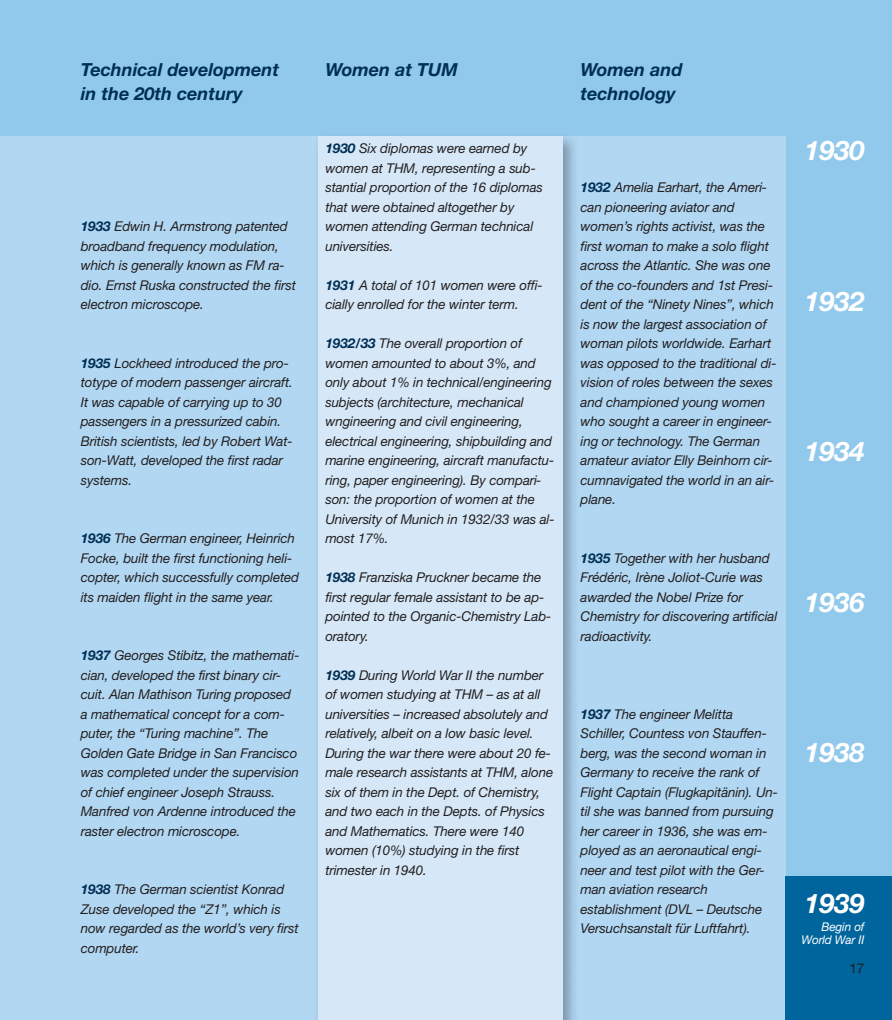
<style>
.page{position:relative;width:892px;height:1020px;background:#91c9ed}
.page>*{position:absolute;margin:0;border:0;box-sizing:border-box;transform-origin:0 0}
.t1{font:italic 700 27px "TUM Neue Helvetica";color:#fff}
.t2{font:italic 700 18px/24px "TUM Neue Helvetica";color:#002f55}
.t3{font:italic 13.5px/19.5px "TUM Neue Helvetica";letter-spacing:-.01em;color:#231f20}
.t4{font:13.5px "TUM Neue Helvetica";color:#231f20}
.t5{font:italic 12px/13.5px "TUM Neue Helvetica";letter-spacing:-.01em;color:#fff;text-align:right}
.s1{font-weight:700;color:#002f55}
</style>
<div class="page">
<div style="left:0;top:136px;width:785px;height:884px;background:#b2d7f2"></div>
<img style="left:562px;top:136px;width:13px;height:884px">
<div style="left:318px;top:136px;width:244px;height:884px;background:#d6e8f8"></div>
<div style="left:785px;top:876px;width:107px;height:144px;background:#00649d"></div>
<h2 class="t2" style="left:81px;top:59px;width:200px">Technical development in the 20th century</h2>
<h2 class="t2" style="left:580px;top:59px;width:103px">Women and technology</h2>
<p class="t3" style="left:325px;top:140px;width:219px"><span class="s1">1930</span> Six diplomas were earned by women at THM, representing a sub&shy;stantial proportion of the 16 diplomas that were obtained altogether by women attending German technical universities.</p>
<p class="t3" style="left:325px;top:276px;width:219px"><span class="s1">1931</span> A total of 101 women were offi&shy;cially enrolled for the winter term.</p>
<p class="t3" style="left:325px;top:335px;width:231px"><span class="s1">1932/33</span> The overall proportion of women amounted to about 3%, and only about 1% in technical/engineering subjects (architecture, mechanical wngineering and civil engineering, electrical engineering, shipbuilding and marine engineering, aircraft manufactu&shy;ring, paper engineering). By compari&shy;son: the proportion of women at the University of Munich in 1932/33 was al&shy;most 17%.</p>
<p class="t3" style="left:325px;top:569px;width:227px"><span class="s1">1938</span> Franziska Pruckner became the first regular female assistant to be ap&shy;pointed to the Organic-Chemistry Lab&shy;oratory.</p>
<p class="t3" style="left:325px;top:666px;width:229px"><span class="s1">1939</span> During World War II the number of women studying at THM – as at all universities – increased absolutely and relatively, albeit on a low basic level.<br>During the war there were about 20 fe&shy;male research assistants at THM, alone six of them in the Dept. of Chemistry, and two each in the Depts. of Physics and Mathematics. There were 140 women (10%) studying in the first trimester in 1940.</p>
<h2 class="t2" style="left:325px;top:59px;width:134px">Women at TUM</h2>
<p class="t3" style="left:580px;top:179px;width:197px"><span class="s1">1932</span> Amelia Earhart, the Ameri&shy;can pioneering aviator and women’s rights activist, was the first woman to make a solo flight across the Atlantic. She was one of the co-founders and 1st Presi&shy;dent of the “Ninety Nines”, which is now the largest association of woman pilots worldwide. Earhart was opposed to the traditional di&shy;vision of roles between the sexes and championed young women who sought a career in engineer&shy;ing or technology. The German amateur aviator Elly Beinhorn cir&shy;cumnavigated the world in an air&shy;plane.</p>
<p class="t3" style="left:81px;top:218px;width:217px"><span class="s1">1933</span> Edwin H. Armstrong patented broadband frequency modulation, which is generally known as FM ra&shy;dio. Ernst Ruska constructed the first electron microscope.</p>
<p class="t3" style="left:81px;top:354px;width:213px"><span class="s1">1935</span> Lockheed introduced the pro&shy;totype of modern passenger aircraft.<br>It was capable of carrying up to 30 passengers in a pressurized cabin.<br>British scientists, led by Robert Wat&shy;son-Watt, developed the first radar systems.</p>
<p class="t3" style="left:81px;top:530px;width:220px"><span class="s1">1936</span> The German engineer, Heinrich Focke, built the first functioning heli&shy;copter, which successfully completed its maiden flight in the same year.</p>
<p class="t3" style="left:580px;top:549px;width:198px"><span class="s1">1935</span> Together with her husband<br>Frédéric, Irène Joliot-Curie was awarded the Nobel Prize for<br>Chemistry for discovering artificial radioactivity.</p>
<p class="t3" style="left:81px;top:647px;width:220px"><span class="s1">1937</span> Georges Stibitz, the mathemati&shy;cian, developed the first binary cir&shy;cuit. Alan Mathison Turing proposed a mathematical concept for a com&shy;puter, the “Turing machine”. The Golden Gate Bridge in San Francisco was completed under the supervision of chief engineer Joseph Strauss.<br>Manfred von Ardenne introduced the raster electron microscope.</p>
<p class="t3" style="left:580px;top:705px;width:199px"><span class="s1">1937</span> The engineer Melitta<br>Schiller, Countess von Stauffen&shy;berg, was the second woman in<br>Germany to receive the rank of<br>Flight Captain (Flugkapitänin). Un&shy;til she was banned from pursuing her career in 1936, she was em&shy;ployed as an aeronautical engi&shy;neer and test pilot with the Ger&shy;man aviation research establishment (DVL – Deutsche<br>Versuchsanstalt für Luftfahrt).</p>
<p class="t3" style="left:81px;top:881px;width:219px"><span class="s1">1938</span> The German scientist Konrad<br>Zuse developed the “Z1”, which is now regarded as the world’s very first computer.</p>
<h1 class="t1" style="left:804px;top:141px;width:62px">1930</h1>
<h1 class="t1" style="left:804px;top:291px;width:62px">1932</h1>
<h1 class="t1" style="left:804px;top:442px;width:62px">1934</h1>
<h1 class="t1" style="left:804px;top:592px;width:62px">1936</h1>
<h1 class="t1" style="left:804px;top:743px;width:62px">1938</h1>
<h1 class="t1" style="left:804px;top:893px;width:62px">1939</h1>
<p class="t5" style="left:801px;top:921px;width:64px">Begin of<br>World War II</p>
<p class="t4" style="left:849px;top:963px;width:17px">17</p>
</div>
